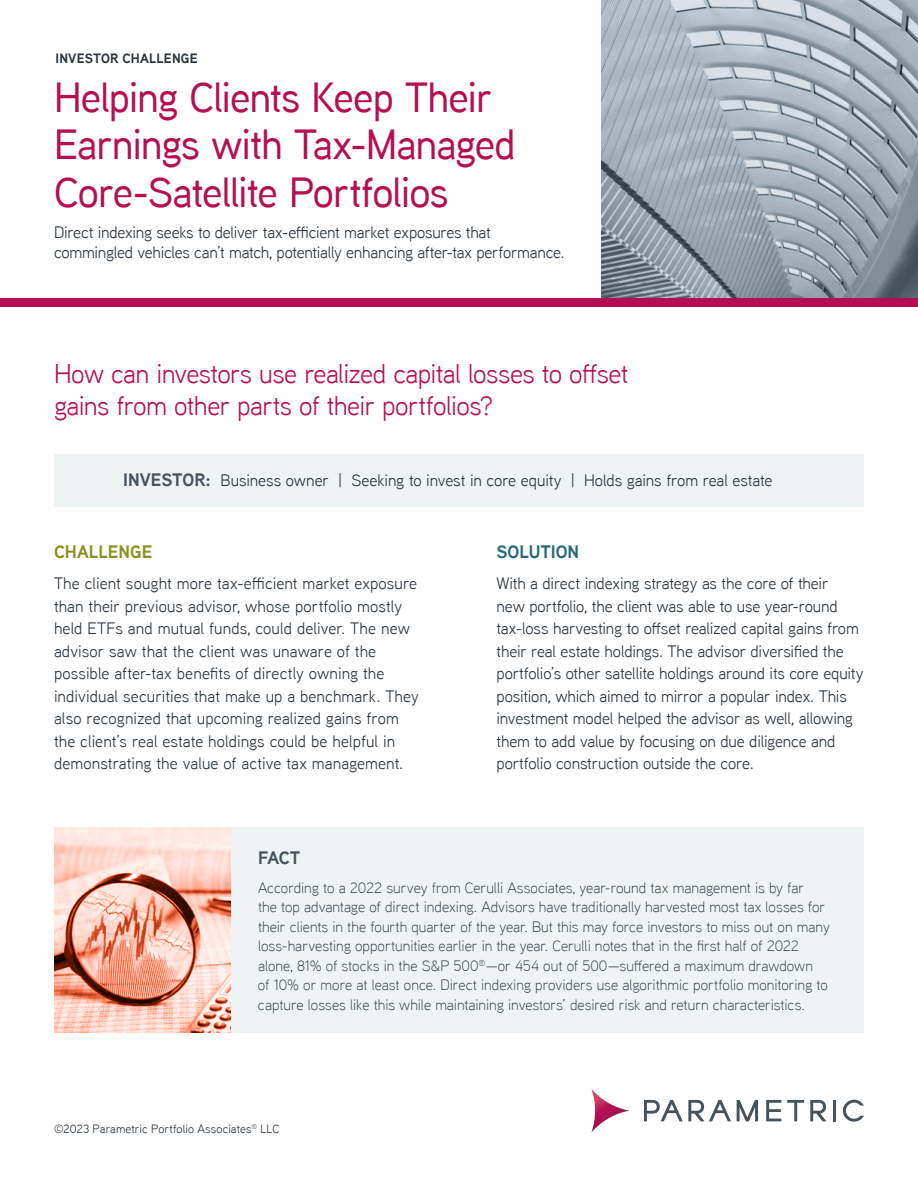
<style>
.page{position:relative;width:918px;height:1188px;background:#fff}
.page>*{position:absolute;margin:0;border:0;box-sizing:border-box;transform-origin:0 0}
.t1{font:500 42px/47.4px "Aaux Next";letter-spacing:-.025em;color:#b50f52}
.t2{font:27px/31.5px "Aaux Next";letter-spacing:-.025em;color:#b50f52}
.t3{font:700 18px "Aaux Next";color:#8a911f}
.t4{font:700 18px "Aaux Next";color:#286a78}
.t5{font:700 18px "Aaux Next";color:#46535c}
.t6{font:16.5px/22.5px "Aaux Next";letter-spacing:-.005em;color:#29333b}
.t7{font:300 15px/19.5px "Aaux Next";letter-spacing:-.005em;color:#29333b}
.t8{font:700 13.5px "Aaux Next";letter-spacing:.01em;color:#29333b}
.t9{font:12px "Aaux Next";letter-spacing:.005em;color:#29333b}
.s1{font-weight:700;font-size:18px;color:#46535c}
</style>
<div class="page">
<img style="left:602px;top:0;width:316px;height:298px">
<div style="left:0;top:298px;width:918px;height:8px;background:#b50f52"></div>
<svg style="left:810px;top:1100px;width:16px;height:21px"></svg>
<svg style="left:644px;top:1100px;width:87px;height:21px"></svg>
<svg style="left:737px;top:1100px;width:21px;height:21px"></svg>
<svg style="left:766px;top:1100px;width:15px;height:21px"></svg>
<svg style="left:787px;top:1100px;width:17px;height:21px"></svg>
<hr style="left:833px;top:1100px;width:3px;height:21px;background:#46535c">
<svg style="left:843px;top:1100px;width:21px;height:22px"></svg>
<svg style="left:591px;top:1089px;width:38px;height:43px"></svg>
<div style="left:54px;top:827px;width:810px;height:205px;background:#eff3f4"></div>
<img style="left:54px;top:827px;width:177px;height:205px">
<div style="left:54px;top:454px;width:810px;height:52px;background:#eff3f4"></div>
<p class="t8" style="left:56px;top:49px;width:144px">INVESTOR CHALLENGE</p>
<h1 class="t1" style="left:54px;top:72px;width:463px">Helping Clients Keep Their<br>Earnings with Tax-Managed<br>Core-Satellite Portfolios</h1>
<p class="t6" style="left:54px;top:222px;width:512px;line-height:19.8px">Direct indexing seeks to deliver tax-efficient market exposures that commingled vehicles can’t match, potentially enhancing after-tax performance.</p>
<h2 class="t2" style="left:54px;top:357px;width:576px">How can investors use realized capital losses to offset gains from other parts of their portfolios?</h2>
<p class="t6" style="left:123px;top:469px;width:651px"><span class="s1">INVESTOR:</span> Business owner | Seeking to invest in core equity | Holds gains from real estate</p>
<p class="t3" style="left:54px;top:539px;width:100px">CHALLENGE</p>
<p class="t6" style="left:54px;top:572px;width:366px">The client sought more tax-efficient market exposure than their previous advisor, whose portfolio mostly held ETFs and mutual funds, could deliver. The new advisor saw that the client was unaware of the possible after-tax benefits of directly owning the individual securities that make up a benchmark. They also recognized that upcoming realized gains from the client’s real estate holdings could be helpful in demonstrating the value of active tax management.</p>
<p class="t4" style="left:496px;top:539px;width:84px">SOLUTION</p>
<p class="t6" style="left:496px;top:572px;width:369px">With a direct indexing strategy as the core of their<br>new portfolio, the client was able to use year-round tax-loss harvesting to offset realized capital gains from their real estate holdings. The advisor diversified the portfolio’s other satellite holdings around its core equity position, which aimed to mirror a popular index. This investment model helped the advisor as well, allowing them to add value by focusing on due diligence and portfolio construction outside the core.</p>
<p class="t5" style="left:258px;top:845px;width:44px">FACT</p>
<p class="t7" style="left:258px;top:877px;width:573px">According to a 2022 survey from Cerulli Associates, year-round tax management is by far<br>the top advantage of direct indexing. Advisors have traditionally harvested most tax losses for their clients in the fourth quarter of the year. But this may force investors to miss out on many loss-harvesting opportunities earlier in the year. Cerulli notes that in the first half of 2022 alone, 81% of stocks in the S&amp;P 500<sup>®</sup>—or 454 out of 500—suffered a maximum drawdown<br>of 10% or more at least once. Direct indexing providers use algorithmic portfolio monitoring to capture losses like this while maintaining investors’ desired risk and return characteristics.</p>
<p class="t9" style="left:54px;top:1120px;width:227px">©2023 Parametric Portfolio Associates<sup>®</sup> LLC</p>
</div>
